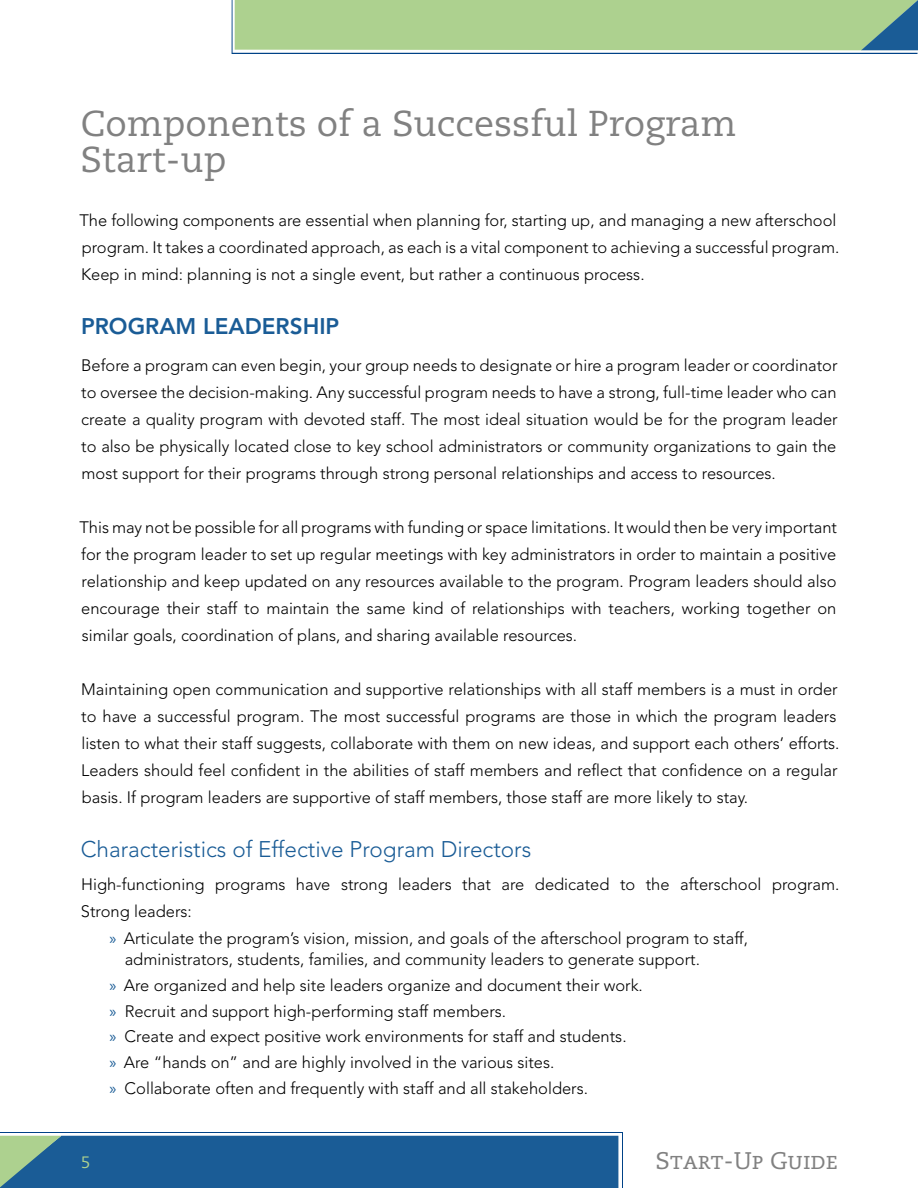
<style>
.page{position:relative;width:918px;height:1188px;background:#fff}
.page>*{position:absolute;margin:0;border:0;box-sizing:border-box;transform-origin:0 0}
.t1{font:36px/36px "Caecilia LT Std";color:#818181}
.t2{font:24px "Caecilia LT Std";color:#818181}
.t3{font:300 22.5px "Avenir LT Std";color:#1a5c96}
.t4{font:800 22.5px "Avenir LT Std";color:#1a5c96}
.t5{font:300 16.5px/27px "Avenir LT Std";color:#000}
.t6{font:16.5px "Caecilia LT Std";color:#add18f}
.s1{font-family:"Myriad Pro";font-weight:400;color:#1a5c96}
</style>
<div class="page">
<svg style="left:232px;top:0;width:686px;height:54px;background:#a7cb95"></svg>
<div style="left:0;top:1134px;width:621px;height:54px;background:linear-gradient(to bottom,#9cb8d1,#9cb8d1)"></div>
<div style="left:0;top:1136px;width:618px;height:52px;background:#1a5c96"></div>
<h1 class="t1" style="left:80px;top:106px;width:657px">Components of a Successful Program<br>Start-up</h1>
<p class="t5" style="left:79px;top:207px;width:762px">The following components are essential when planning for, starting up, and managing a new afterschool program. It takes a coordinated approach, as each is a vital component to achieving a successful program.<br>Keep in mind: planning is not a single event, but rather a continuous process.</p>
<h3 class="t4" style="left:81px;top:313px;width:257px">PROGRAM LEADERSHIP</h3>
<p class="t5" style="left:81px;top:352px;width:758px;text-align:justify">Before a program can even begin, your group needs to designate or hire a program leader or coordinator to oversee the decision-making. Any successful program needs to have a strong, full-time leader who can create a quality program with devoted staff. The most ideal situation would be for the program leader to also be physically located close to key school administrators or community organizations to gain the most support for their programs through strong personal relationships and access to resources.</p>
<p class="t5" style="left:79px;top:514px;width:759px;text-align:justify">This may not be possible for all programs with funding or space limitations. It would then be very important for the program leader to set up regular meetings with key administrators in order to maintain a positive relationship and keep updated on any resources available to the program. Program leaders should also encourage their staff to maintain the same kind of relationships with teachers, working together on similar goals, coordination of plans, and sharing available resources.</p>
<p class="t5" style="left:81px;top:676px;width:760px">Maintaining open communication and supportive relationships with all staff members is a must in order to have a successful program. The most successful programs are those in which the program leaders listen to what their staff suggests, collaborate with them on new ideas, and support each others’ efforts.<br>Leaders should feel confident in the abilities of staff members and reflect that confidence on a regular basis. If program leaders are supportive of staff members, those staff are more likely to stay.</p>
<h3 class="t3" style="left:81px;top:837px;width:452px">Characteristics of Effective Program Directors</h3>
<p class="t5" style="left:81px;top:871px;width:760px">High-functioning programs have strong leaders that are dedicated to the afterschool program.</p>
<p class="t5" style="left:81px;top:898px;width:112px">Strong leaders:</p>
<p class="t5" style="left:109px;top:925px;width:640px"><span class="s1">»</span> Articulate the program’s vision, mission, and goals of the afterschool program to staff,</p>
<p class="t5" style="left:109px;top:946px;width:592px;line-height:25.8px;text-indent:15px">administrators, students, families, and community leaders to generate support. <span class="s1">»</span> Are organized and help site leaders organize and document their work.<br><span class="s1">»</span> Recruit and support high-performing staff members.<br><span class="s1">»</span> Create and expect positive work environments for staff and students.<br><span class="s1">»</span> Are “hands on” and are highly involved in the various sites.<br><span class="s1">»</span> Collaborate often and frequently with staff and all stakeholders.</p>
<p class="t6" style="left:81px;top:1153px;width:11px">5</p>
<h2 class="t2" style="left:656px;top:1147px;width:184px">Start-Up Guide</h2>
</div>
